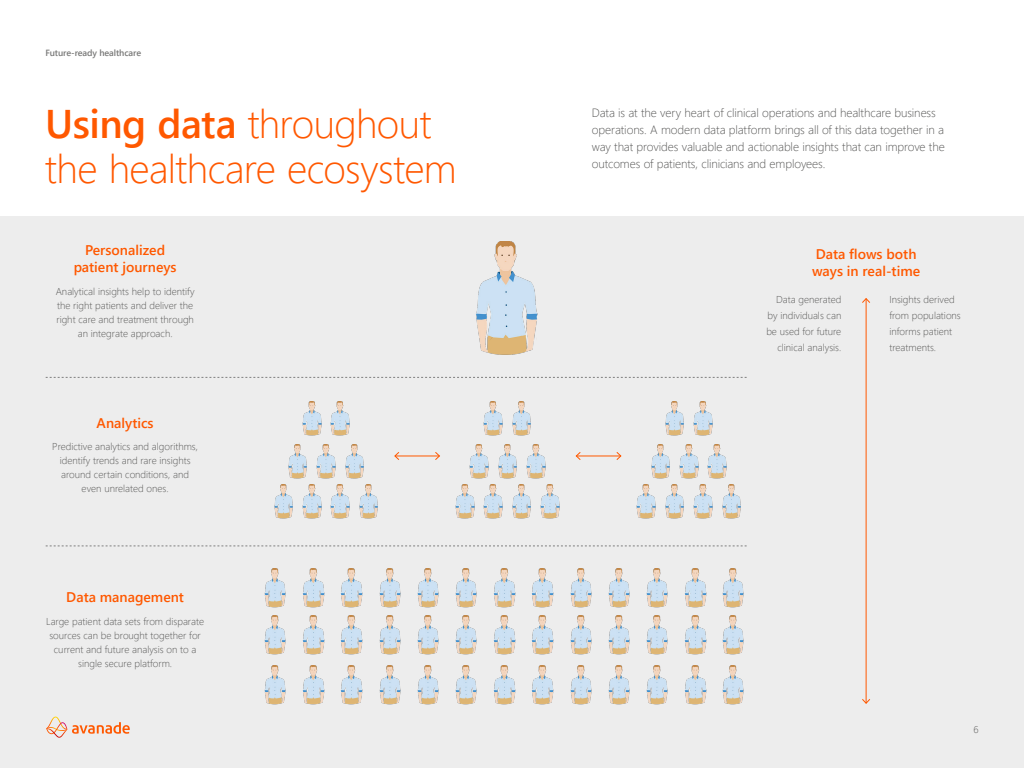
<style>
.page{position:relative;width:1024px;height:768px;background:#fff}
.page>*{position:absolute;margin:0;border:0;box-sizing:border-box;transform-origin:0 0}
.t1{font:300 40px/45px "Segoe UI";letter-spacing:-.015em;color:#ff5800}
.t2{font:600 14px/16.8px "Segoe UI";color:#ff5800;text-align:center}
.t3{font:300 12px/17px "Segoe UI";letter-spacing:-.01em;color:#575756}
.t4{font:300 10px/14px "Segoe UI";color:#575756;text-align:center}
.t5{font:600 9px "Segoe UI";letter-spacing:-.01em;color:#797978}
.s1{font-weight:600}
</style>
<div class="page">
<div style="left:0;top:217px;width:1024px;height:551px;background:#ededed"></div>
<img style="left:476px;top:242px;width:62px;height:113px">
<img style="left:264px;top:665px;width:22px;height:39px">
<img style="left:264px;top:616px;width:22px;height:39px">
<img style="left:264px;top:569px;width:22px;height:39px">
<img style="left:417px;top:665px;width:22px;height:39px">
<img style="left:417px;top:616px;width:22px;height:39px">
<img style="left:417px;top:569px;width:22px;height:39px">
<img style="left:685px;top:665px;width:22px;height:39px">
<img style="left:685px;top:616px;width:22px;height:39px">
<img style="left:685px;top:569px;width:22px;height:39px">
<img style="left:341px;top:665px;width:22px;height:39px">
<img style="left:341px;top:616px;width:22px;height:39px">
<img style="left:341px;top:569px;width:22px;height:39px">
<img style="left:608px;top:665px;width:22px;height:39px">
<img style="left:608px;top:616px;width:22px;height:39px">
<img style="left:608px;top:569px;width:22px;height:39px">
<img style="left:494px;top:665px;width:22px;height:39px">
<img style="left:494px;top:616px;width:22px;height:39px">
<img style="left:494px;top:569px;width:22px;height:39px">
<img style="left:303px;top:665px;width:22px;height:39px">
<img style="left:303px;top:616px;width:22px;height:39px">
<img style="left:303px;top:569px;width:22px;height:39px">
<img style="left:570px;top:665px;width:22px;height:39px">
<img style="left:570px;top:616px;width:22px;height:39px">
<img style="left:570px;top:569px;width:22px;height:39px">
<img style="left:455px;top:665px;width:22px;height:39px">
<img style="left:455px;top:616px;width:22px;height:39px">
<img style="left:455px;top:569px;width:22px;height:39px">
<img style="left:379px;top:665px;width:22px;height:39px">
<img style="left:379px;top:616px;width:22px;height:39px">
<img style="left:379px;top:569px;width:22px;height:39px">
<img style="left:646px;top:665px;width:22px;height:39px">
<img style="left:722px;top:665px;width:22px;height:39px">
<img style="left:646px;top:616px;width:22px;height:39px">
<img style="left:722px;top:616px;width:22px;height:39px">
<img style="left:646px;top:569px;width:22px;height:39px">
<img style="left:722px;top:569px;width:22px;height:39px">
<img style="left:532px;top:665px;width:22px;height:39px">
<img style="left:532px;top:616px;width:22px;height:39px">
<img style="left:532px;top:569px;width:22px;height:39px">
<img style="left:274px;top:484px;width:19px;height:35px">
<img style="left:330px;top:484px;width:20px;height:35px">
<img style="left:316px;top:444px;width:20px;height:35px">
<img style="left:302px;top:401px;width:20px;height:35px">
<img style="left:302px;top:484px;width:20px;height:35px">
<img style="left:288px;top:444px;width:19px;height:35px">
<img style="left:359px;top:484px;width:19px;height:35px">
<img style="left:345px;top:444px;width:19px;height:35px">
<img style="left:330px;top:401px;width:20px;height:35px">
<img style="left:455px;top:484px;width:20px;height:35px">
<img style="left:512px;top:484px;width:19px;height:35px">
<img style="left:498px;top:444px;width:19px;height:35px">
<img style="left:483px;top:401px;width:20px;height:35px">
<img style="left:483px;top:484px;width:20px;height:35px">
<img style="left:469px;top:444px;width:20px;height:35px">
<img style="left:540px;top:484px;width:20px;height:35px">
<img style="left:526px;top:444px;width:20px;height:35px">
<img style="left:512px;top:401px;width:19px;height:35px">
<img style="left:636px;top:484px;width:20px;height:35px">
<img style="left:693px;top:484px;width:20px;height:35px">
<img style="left:679px;top:444px;width:20px;height:35px">
<img style="left:665px;top:401px;width:19px;height:35px">
<img style="left:665px;top:484px;width:19px;height:35px">
<img style="left:651px;top:444px;width:19px;height:35px">
<img style="left:722px;top:484px;width:19px;height:35px">
<img style="left:707px;top:444px;width:20px;height:35px">
<img style="left:693px;top:401px;width:20px;height:35px">
<hr style="left:866px;top:299px;width:1px;height:404px;background:#ff5800">
<svg style="left:862px;top:298px;width:8px;height:6px"></svg>
<svg style="left:862px;top:698px;width:8px;height:6px"></svg>
<svg style="left:46px;top:717px;width:84px;height:21px"></svg>
<svg style="left:46px;top:377px;width:701px;height:1px"></svg>
<svg style="left:46px;top:545px;width:701px;height:1px"></svg>
<hr style="left:395px;top:455px;width:44px;height:1px;background:#ff5800">
<svg style="left:394px;top:452px;width:6px;height:8px"></svg>
<svg style="left:434px;top:452px;width:6px;height:8px"></svg>
<hr style="left:576px;top:455px;width:45px;height:1px;background:#ff5800">
<svg style="left:575px;top:452px;width:7px;height:8px"></svg>
<svg style="left:615px;top:452px;width:7px;height:8px"></svg>
<p class="t5" style="left:45px;top:45px;width:97px">Future-ready healthcare</p>
<h1 class="t1" style="left:45px;top:99px;width:413px"><span class="s1">Using data</span> throughout the healthcare ecosystem</h1>
<p class="t3" style="left:592px;top:104px;width:355px">Data is at the very heart of clinical operations and healthcare business operations. A modern data platform brings all of this data together in a way that provides valuable and actionable insights that can improve the outcomes of patients, clinicians and employees.</p>
<h2 class="t2" style="left:74px;top:241px;width:104px">Personalized patient journeys</h2>
<h2 class="t2" style="left:812px;top:246px;width:110px;text-align:left">Data flows both ways in real-time</h2>
<p class="t4" style="left:56px;top:284px;width:140px">Analytical insights help to identify the right patients and deliver the right care and treatment through an integrate approach.</p>
<p class="t4" style="left:766px;top:291px;width:77px;line-height:16px;text-align:right">Data generated by individuals can be used for future clinical analysis.</p>
<p class="t4" style="left:889px;top:291px;width:73px;line-height:16px;text-align:left">Insights derived from populations informs patient treatments.</p>
<h2 class="t2" style="left:97px;top:414px;width:59px">Analytics</h2>
<p class="t4" style="left:52px;top:439px;width:147px">Predictive analytics and algorithms, identify trends and rare insights around certain conditions, and even unrelated ones.</p>
<h2 class="t2" style="left:66px;top:589px;width:119px">Data management</h2>
<p class="t4" style="left:46px;top:614px;width:160px">Large patient data sets from disparate sources can be brought together for current and future analysis on to a single secure platform.</p>
<p class="t4" style="left:973px;top:722px;width:7px">6</p>
</div>
